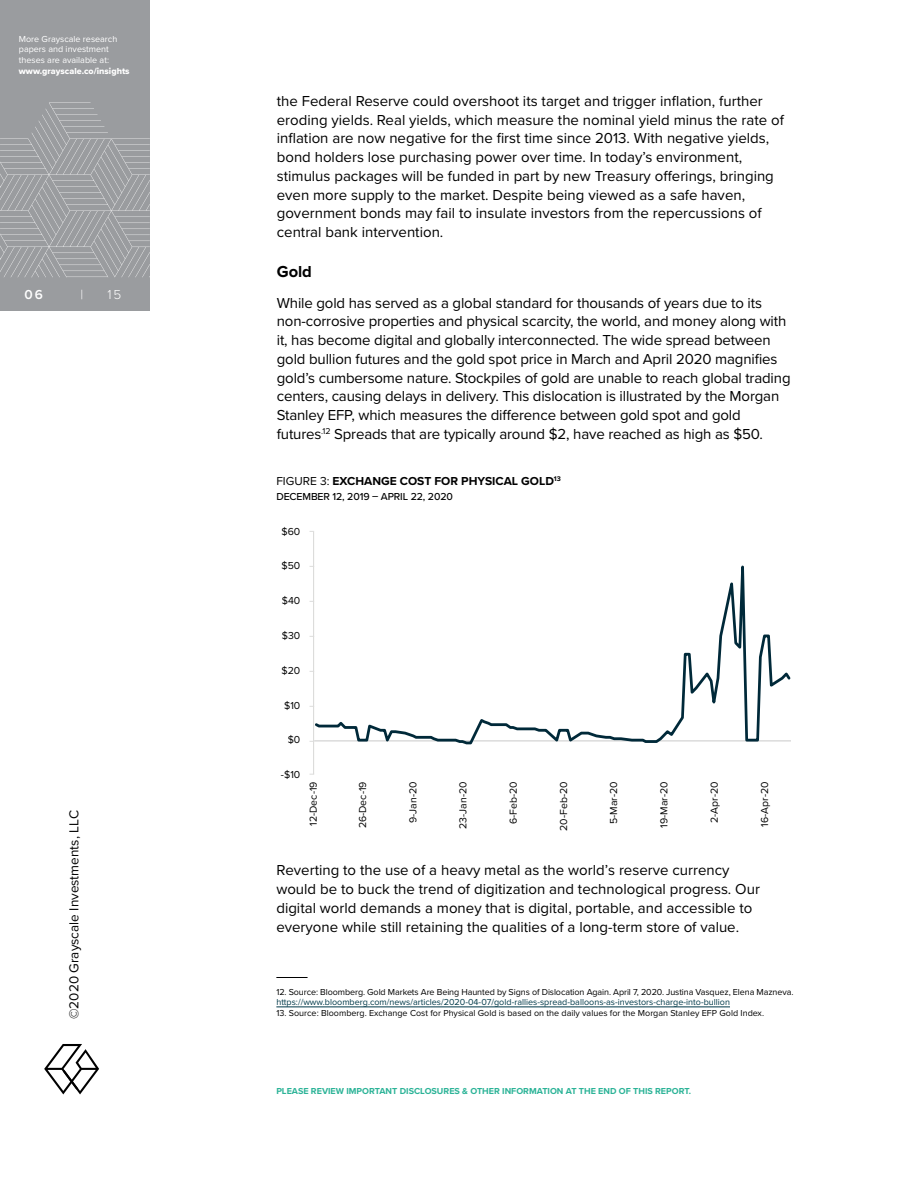
<style>
.page{position:relative;width:918px;height:1188px;background:#fff}
.page>*{position:absolute;margin:0;border:0;box-sizing:border-box;transform-origin:0 0}
.t1{font:700 16.5px "Proxima Nova";color:#000}
.t2{font:15px/18.8px "Proxima Nova";color:#000}
.t3{font:13.5px "Proxima Nova";color:#000}
.t4{font:300 13.5px "Proxima Nova";color:#fff}
.t5{font:600 13.5px "Proxima Nova";color:#fff}
.t6{font:12.6px "Calibri";letter-spacing:-.06em;color:#000}
.t7{font:700 12px "Proxima Nova";color:#000}
.t8{font:10.5px "Proxima Nova";color:#000}
.t9{font:500 10.5px "Proxima Nova";letter-spacing:-.01em;color:#000}
.t10{font:9px "Proxima Nova";letter-spacing:-.01em;color:#000}
.t11{font:9px "Proxima Nova";color:#003949}
.t12{font:700 9px "Proxima Nova";color:#2bb397}
.t13{font:9px/10.8px "Proxima Nova";color:#fff}
.t14{font:9px "Proxima Nova Extrabld";color:#fff}
.s1{font-weight:400}
</style>
<div class="page">
<svg style="left:44px;top:1044px;width:55px;height:50px"></svg>
<div style="left:0;top:0;width:150px;height:310px;background:#9a9c9f"></div>
<svg style="left:0;top:103px;width:150px;height:174px"></svg>
<hr style="left:276px;top:1007px;width:454px;height:1px;background:#003949">
<hr style="left:276px;top:977px;width:32px;height:1px;background:#000">
<svg style="left:314px;top:565px;width:477px;height:180px"></svg>
<hr style="left:313px;top:532px;width:1px;height:242px;background:#dcdcdb">
<p class="t13" style="left:19px;top:33px;width:100px">More Grayscale research papers and investment theses are available at:</p>
<p class="t14" style="left:19px;top:64px;width:112px">www.grayscale.co/insights</p>
<p class="t5" style="left:24px;top:284px;width:20px">06</p>
<p class="t4" style="left:80px;top:284px;width:4px">|</p>
<p class="t4" style="left:107px;top:284px;width:16px">15</p>
<p class="t3" style="left:64px;top:1019px;width:210px;rotate:-90deg">©2020 Grayscale Investments, LLC</p>
<p class="t2" style="left:277px;top:91px;width:509px">the Federal Reserve could overshoot its target and trigger inflation, further eroding yields. Real yields, which measure the nominal yield minus the rate of inflation are now negative for the first time since 2013. With negative yields, bond holders lose purchasing power over time. In today’s environment, stimulus packages will be funded in part by new Treasury offerings, bringing even more supply to the market. Despite being viewed as a safe haven, government bonds may fail to insulate investors from the repercussions of central bank intervention.</p>
<p class="t1" style="left:277px;top:259px;width:37px">Gold</p>
<p class="t2" style="left:277px;top:293px;width:515px">While gold has served as a global standard for thousands of years due to its non-corrosive properties and physical scarcity, the world, and money along with it, has become digital and globally interconnected. The wide spread between gold bullion futures and the gold spot price in March and April 2020 magnifies gold’s cumbersome nature. Stockpiles of gold are unable to reach global trading centers, causing delays in delivery. This dislocation is illustrated by the Morgan Stanley EFP, which measures the difference between gold spot and gold futures<sup>.12</sup> Spreads that are typically around $2, have reached as high as $50.</p>
<p class="t7" style="left:276px;top:473px;width:286px"><span class="s1">FIGURE 3:</span> EXCHANGE COST FOR PHYSICAL GOLD<sup>13</sup></p>
<p class="t9" style="left:276px;top:489px;width:178px">DECEMBER 12, 2019 – APRIL 22, 2020</p>
<p class="t6" style="left:284px;top:523px;width:20px">$60</p>
<p class="t8" style="left:281px;top:523px;width:20px">$60</p>
<p class="t8" style="left:282px;top:558px;width:20px">$50</p>
<p class="t8" style="left:282px;top:593px;width:20px">$40</p>
<p class="t8" style="left:282px;top:628px;width:20px">$30</p>
<p class="t8" style="left:282px;top:663px;width:20px">$20</p>
<p class="t8" style="left:284px;top:697px;width:18px">$10</p>
<p class="t8" style="left:288px;top:732px;width:14px">$0</p>
<p class="t8" style="left:281px;top:767px;width:21px">-$10</p>
<p class="t6" style="left:284px;top:558px;width:20px">$50</p>
<p class="t6" style="left:284px;top:592px;width:20px">$40</p>
<p class="t6" style="left:284px;top:627px;width:20px">$30</p>
<p class="t6" style="left:284px;top:662px;width:20px">$20</p>
<p class="t6" style="left:284px;top:696px;width:20px">$10</p>
<p class="t6" style="left:290px;top:731px;width:15px">$0</p>
<p class="t6" style="left:280px;top:767px;width:24px">-$10</p>
<p class="t8" style="left:306px;top:826px;width:46px;rotate:-90deg">12-Dec-19</p>
<p class="t8" style="left:355px;top:828px;width:48px;rotate:-90deg">26-Dec-19</p>
<p class="t8" style="left:405px;top:823px;width:43px;rotate:-90deg">9-Jan-20</p>
<p class="t8" style="left:455px;top:829px;width:49px;rotate:-90deg">23-Jan-20</p>
<p class="t8" style="left:505px;top:824px;width:44px;rotate:-90deg">6-Feb-20</p>
<p class="t8" style="left:556px;top:831px;width:51px;rotate:-90deg">20-Feb-20</p>
<p class="t8" style="left:606px;top:824px;width:44px;rotate:-90deg">5-Mar-20</p>
<p class="t8" style="left:656px;top:828px;width:48px;rotate:-90deg">19-Mar-20</p>
<p class="t8" style="left:706px;top:823px;width:43px;rotate:-90deg">2-Apr-20</p>
<p class="t8" style="left:757px;top:827px;width:47px;rotate:-90deg">16-Apr-20</p>
<p class="t2" style="left:276px;top:860px;width:485px">Reverting to the use of a heavy metal as the world’s reserve currency would be to buck the trend of digitization and technological progress. Our digital world demands a money that is digital, portable, and accessible to everyone while still retaining the qualities of a long-term store of value.</p>
<p class="t10" style="left:276px;top:985px;width:519px">12. Source: Bloomberg. Gold Markets Are Being Haunted by Signs of Dislocation Again. April 7, 2020. Justina Vasquez, Elena Mazneva.</p>
<p class="t11" style="left:276px;top:996px;width:455px">https://www.bloomberg.com/news/articles/2020-04-07/gold-rallies-spread-balloons-as-investors-charge-into-bullion</p>
<p class="t10" style="left:276px;top:1007px;width:489px">13. Source: Bloomberg. Exchange Cost for Physical Gold is based on the daily values for the Morgan Stanley EFP Gold Index.</p>
<p class="t12" style="left:276px;top:1084px;width:416px">PLEASE REVIEW IMPORTANT DISCLOSURES &amp; OTHER INFORMATION AT THE END OF THIS REPORT.</p>
</div>
